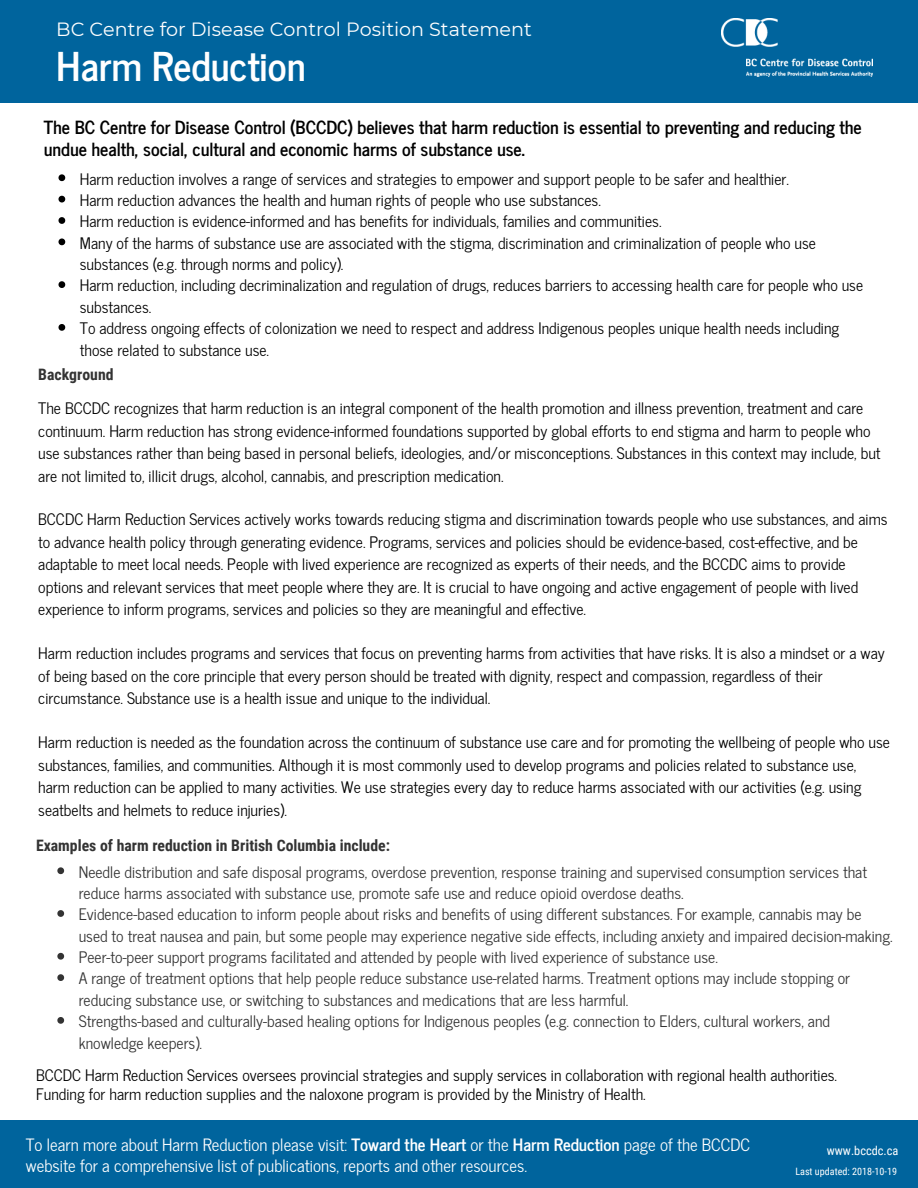
<style>
.page{position:relative;width:918px;height:1188px;background:#fff}
.page>*{position:absolute;margin:0;border:0;box-sizing:border-box;transform-origin:0 0}
.t1{font:700 39.3px "News Cycle";color:#fff}
.t2{font:19.2px "Montserrat";color:#fff}
.t3{font:700 18px/22.5px "News Cycle";color:#000}
.t4{font:16.8px/21.3px "News Cycle";color:#fff}
.t5{font:15.75px/22.5px "News Cycle";color:#000}
.t6{font:15.75px/21.3px "News Cycle";color:#333}
.t7{font:700 15.75px "Roboto Condensed";color:#333}
.t8{font:12.3px "Roboto Condensed";color:#fff}
.t9{font:10.2px "Roboto Condensed";color:#fff}
.s1{font-weight:700}
</style>
<div class="page">
<div style="left:0;top:1120px;width:918px;height:68px;background:#00649d"></div>
<div style="left:0;top:0;width:918px;height:102px;background:#00649d"></div>
<img style="left:721px;top:18px;width:152px;height:58px">
<svg style="left:58px;top:174px;width:7px;height:7px"></svg>
<svg style="left:58px;top:196px;width:7px;height:6px"></svg>
<svg style="left:58px;top:217px;width:7px;height:7px"></svg>
<svg style="left:58px;top:238px;width:7px;height:7px"></svg>
<svg style="left:58px;top:281px;width:7px;height:7px"></svg>
<svg style="left:58px;top:324px;width:7px;height:7px"></svg>
<svg style="left:57px;top:867px;width:7px;height:7px"></svg>
<svg style="left:57px;top:910px;width:7px;height:7px"></svg>
<svg style="left:57px;top:953px;width:7px;height:7px"></svg>
<svg style="left:57px;top:974px;width:7px;height:7px"></svg>
<svg style="left:57px;top:1017px;width:7px;height:7px"></svg>
<p class="t2" style="left:56px;top:16px;width:477px">BC Centre for Disease Control Position Statement</p>
<h1 class="t1" style="left:56px;top:32px;width:251px">Harm Reduction</h1>
<p class="t3" style="left:44px;top:114px;width:819px">The BC Centre for Disease Control (BCCDC) believes that harm reduction is essential to preventing and reducing the undue health, social, cultural and economic harms of substance use.</p>
<p class="t5" style="left:80px;top:167px;width:785px;line-height:21.3px">Harm reduction involves a range of services and strategies to empower and support people to be safer and healthier.<br>Harm reduction advances the health and human rights of people who use substances.<br>Harm reduction is evidence-informed and has benefits for individuals, families and communities.<br>Many of the harms of substance use are associated with the stigma, discrimination and criminalization of people who use substances (e.g. through norms and policy).<br>Harm reduction, including decriminalization and regulation of drugs, reduces barriers to accessing health care for people who use substances.<br>To address ongoing effects of colonization we need to respect and address Indigenous peoples unique health needs including those related to substance use.</p>
<p class="t7" style="left:38px;top:364px;width:77px">Background</p>
<p class="t5" style="left:38px;top:396px;width:844px">The BCCDC recognizes that harm reduction is an integral component of the health promotion and illness prevention, treatment and care continuum. Harm reduction has strong evidence-informed foundations supported by global efforts to end stigma and harm to people who use substances rather than being based in personal beliefs, ideologies, and/or misconceptions. Substances in this context may include, but are not limited to, illicit drugs, alcohol, cannabis, and prescription medication.</p>
<p class="t5" style="left:38px;top:508px;width:851px">BCCDC Harm Reduction Services actively works towards reducing stigma and discrimination towards people who use substances, and aims to advance health policy through generating evidence. Programs, services and policies should be evidence-based, cost-effective, and be adaptable to meet local needs. People with lived experience are recognized as experts of their needs, and the BCCDC aims to provide options and relevant services that meet people where they are. It is crucial to have ongoing and active engagement of people with lived experience to inform programs, services and policies so they are meaningful and effective.</p>
<p class="t5" style="left:38px;top:641px;width:848px">Harm reduction includes programs and services that focus on preventing harms from activities that have risks. It is also a mindset or a way of being based on the core principle that every person should be treated with dignity, respect and compassion, regardless of their circumstance. Substance use is a health issue and unique to the individual.</p>
<p class="t5" style="left:38px;top:730px;width:853px">Harm reduction is needed as the foundation across the continuum of substance use care and for promoting the wellbeing of people who use substances, families, and communities. Although it is most commonly used to develop programs and policies related to substance use, harm reduction can be applied to many activities. We use strategies every day to reduce harms associated with our activities (e.g. using seatbelts and helmets to reduce injuries).</p>
<p class="t7" style="left:36px;top:834px;width:356px">Examples of harm reduction in British Columbia include:</p>
<p class="t6" style="left:79px;top:860px;width:816px">Needle distribution and safe disposal programs, overdose prevention, response training and supervised consumption services that reduce harms associated with substance use, promote safe use and reduce opioid overdose deaths.<br>Evidence-based education to inform people about risks and benefits of using different substances. For example, cannabis may be used to treat nausea and pain, but some people may experience negative side effects, including anxiety and impaired decision-making.<br>Peer-to-peer support programs facilitated and attended by people with lived experience of substance use.<br>A range of treatment options that help people reduce substance use-related harms. Treatment options may include stopping or reducing substance use, or switching to substances and medications that are less harmful.<br>Strengths-based and culturally-based healing options for Indigenous peoples (e.g. connection to Elders, cultural workers, and knowledge keepers).</p>
<p class="t5" style="left:36px;top:1065px;width:803px;line-height:19.2px">BCCDC Harm Reduction Services oversees provincial strategies and supply services in collaboration with regional health authorities.<br>Funding for harm reduction supplies and the naloxone program is provided by the Ministry of Health.</p>
<p class="t4" style="left:26px;top:1133px;width:726px">To learn more about Harm Reduction please visit: <span class="s1">Toward the Heart</span> or the <span class="s1">Harm Reduction</span> page of the BCCDC website for a comprehensive list of publications, reports and other resources.</p>
<p class="t8" style="left:827px;top:1142px;width:73px">www.bccdc.ca</p>
<p class="t9" style="left:795px;top:1164px;width:103px">Last updated: 2018-10-19</p>
</div>
